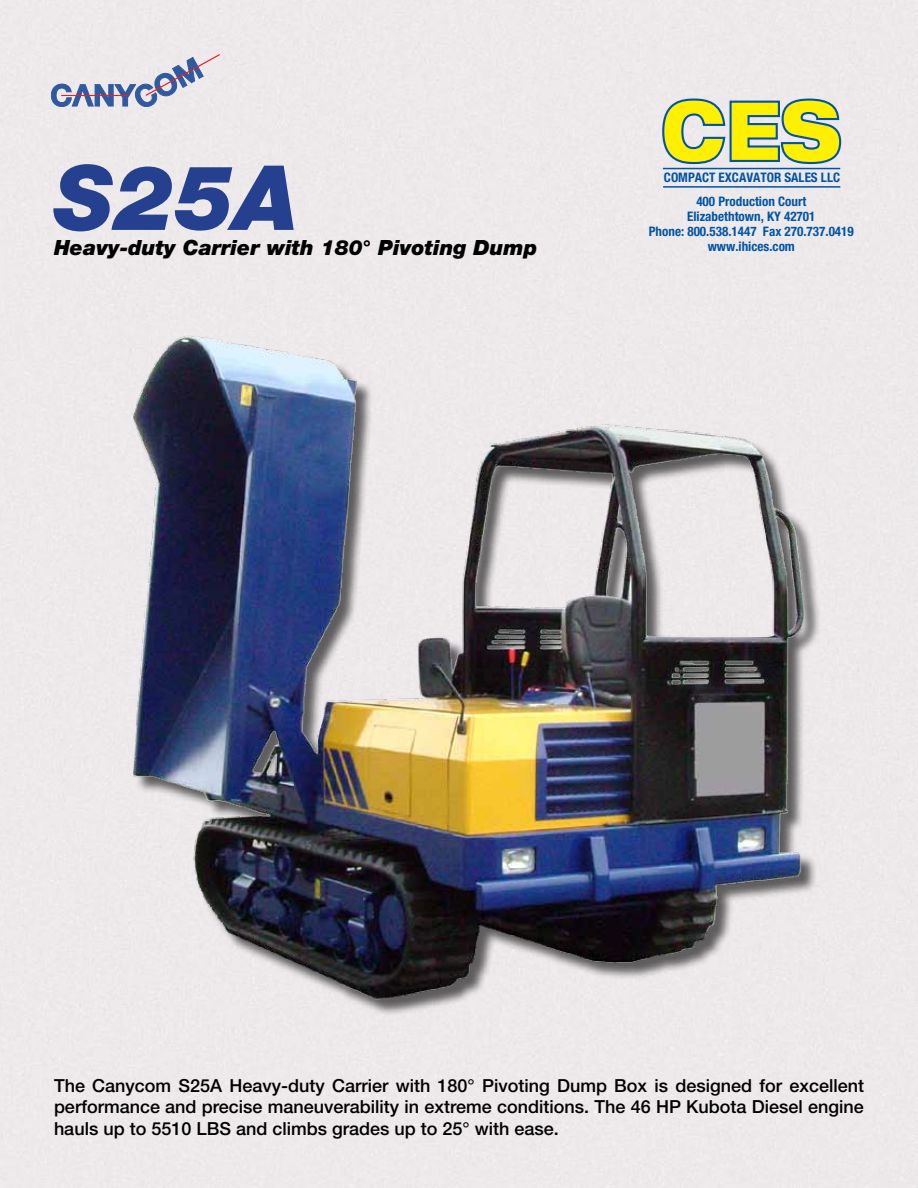
<style>
.page{position:relative;width:918px;height:1188px;background:#fff}
.page>*{position:absolute;margin:0;border:0;box-sizing:border-box;transform-origin:0 0}
.t1{font:italic 900 90px "Helvetica Neue";color:#25408f}
.t2{font:italic 900 21px "Helvetica Neue";color:#000}
.t3{font:500 18px/21.6px "Helvetica Neue";color:#000;text-align:justify}
.t4{font:700 condensed 13.2px/15px "Helvetica Neue";color:#0054a4;text-align:center}
</style>
<div class="page">
<img style="left:54px;top:316px;width:764px;height:696px">
<hr style="left:663px;top:168px;width:177px;height:1px;background:#0054a4">
<hr style="left:663px;top:186px;width:177px;height:2px;background:#0054a4">
<svg style="left:51px;top:54px;width:169px;height:53px;background:#c4c6d6"></svg>
<hr style="left:663px;top:167px;width:178px;height:1px;background:#0054a4">
<svg style="left:662px;top:97px;width:180px;height:68px;background:#cdd264"></svg>
<h1 class="t1" style="left:54px;top:143px;width:247px">S25A</h1>
<p class="t2" style="left:54px;top:235px;width:485px">Heavy-duty Carrier with 180° Pivoting Dump</p>
<p class="t4" style="left:664px;top:166px;width:178px;line-height:23.9px">COMPACT EXCAVATOR SALES LLC<br>400 Production Court</p>
<p class="t4" style="left:649px;top:209px;width:207px">Elizabethtown, KY 42701<br>Phone: 800.538.1447 Fax 270.737.0419 www.ihices.com</p>
<p class="t3" style="left:54px;top:1074px;width:812px">The Canycom S25A Heavy-duty Carrier with 180° Pivoting Dump Box is designed for excellent performance and precise maneuverability in extreme conditions. The 46 HP Kubota Diesel engine hauls up to 5510 LBS and climbs grades up to 25° with ease.</p>
</div>
